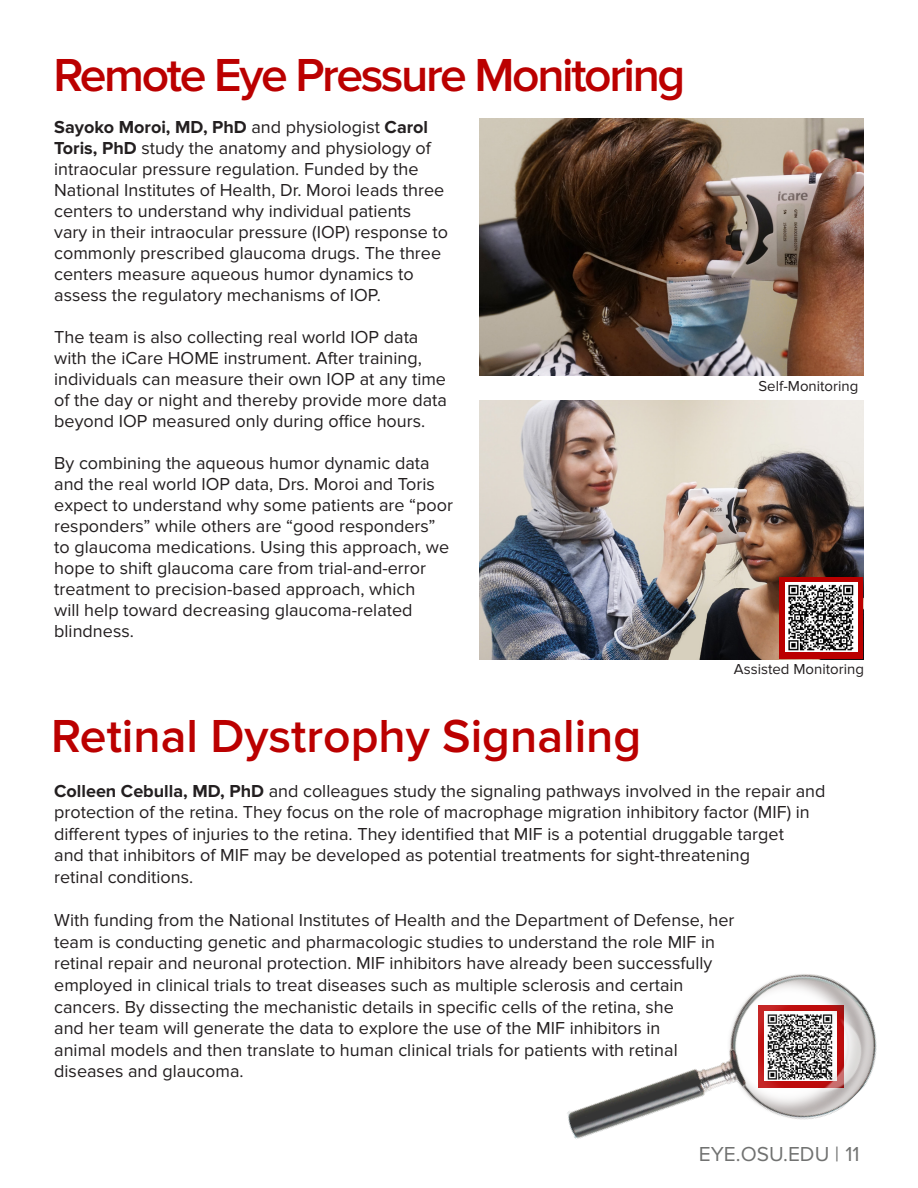
<style>
.page{position:relative;width:918px;height:1188px;background:#fff}
.page>*{position:absolute;margin:0;border:0;box-sizing:border-box;transform-origin:0 0}
.t1{font:600 48px "Proxima Nova";letter-spacing:-.05em;color:#b00}
.t2{font:600 48px "Proxima Nova";color:#b00}
.t3{font:21px "Proxima Nova";color:#717271}
.t4{font:18px/21px "Proxima Nova";color:#231f20}
.t5{font:15px "Proxima Nova";color:#231f20}
.s1{font-weight:700}
</style>
<div class="page">
<img style="left:479px;top:119px;width:384px;height:257px">
<img style="left:479px;top:400px;width:384px;height:259px">
<div style="left:779px;top:577px;width:84px;height:81px;background:#b00"></div>
<div style="left:786px;top:582px;width:72px;height:70px;background:#fff"></div>
<img style="left:788px;top:584px;width:66px;height:67px">
<img style="left:567px;top:974px;width:310px;height:165px">
<p class="t1" style="left:54px;top:48px;width:633px">Remote Eye Pressure Monitoring</p>
<p class="t4" style="left:54px;top:117px;width:395px"><span class="s1">Sayoko Moroi, MD, PhD</span> and physiologist <span class="s1">Carol Toris, PhD</span> study the anatomy and physiology of intraocular pressure regulation. Funded by the National Institutes of Health, Dr. Moroi leads three centers to understand why individual patients vary in their intraocular pressure (IOP) response to commonly prescribed glaucoma drugs. The three centers measure aqueous humor dynamics to assess the regulatory mechanisms of IOP.</p>
<p class="t4" style="left:54px;top:327px;width:394px">The team is also collecting real world IOP data with the iCare HOME instrument. After training, individuals can measure their own IOP at any time of the day or night and thereby provide more data beyond IOP measured only during office hours.</p>
<p class="t4" style="left:54px;top:453px;width:400px">By combining the aqueous humor dynamic data and the real world IOP data, Drs. Moroi and Toris expect to understand why some patients are “poor responders” while others are “good responders” to glaucoma medications. Using this approach, we hope to shift glaucoma care from trial-and-error treatment to precision-based approach, which<br>will help toward decreasing glaucoma-related blindness.</p>
<p class="t5" style="left:759px;top:377px;width:101px">Self-Monitoring</p>
<p class="t5" style="left:734px;top:660px;width:132px">Assisted Monitoring</p>
<p class="t2" style="left:51px;top:708px;width:592px">Retinal Dystrophy Signaling</p>
<p class="t4" style="left:54px;top:780px;width:773px;line-height:21.6px"><span class="s1">Colleen Cebulla, MD, PhD</span> and colleagues study the signaling pathways involved in the repair and protection of the retina. They focus on the role of macrophage migration inhibitory factor (MIF) in different types of injuries to the retina. They identified that MIF is a potential druggable target<br>and that inhibitors of MIF may be developed as potential treatments for sight-threatening<br>retinal conditions.</p>
<p class="t4" style="left:54px;top:910px;width:682px;line-height:21.6px">With funding from the National Institutes of Health and the Department of Defense, her team is conducting genetic and pharmacologic studies to understand the role MIF in retinal repair and neuronal protection. MIF inhibitors have already been successfully employed in clinical trials to treat diseases such as multiple sclerosis and certain cancers. By dissecting the mechanistic details in specific cells of the retina, she<br>and her team will generate the data to explore the use of the MIF inhibitors in<br>animal models and then translate to human clinical trials for patients with retinal diseases and glaucoma.</p>
<p class="t3" style="left:699px;top:1142px;width:162px">EYE.OSU.EDU | 11</p>
</div>
